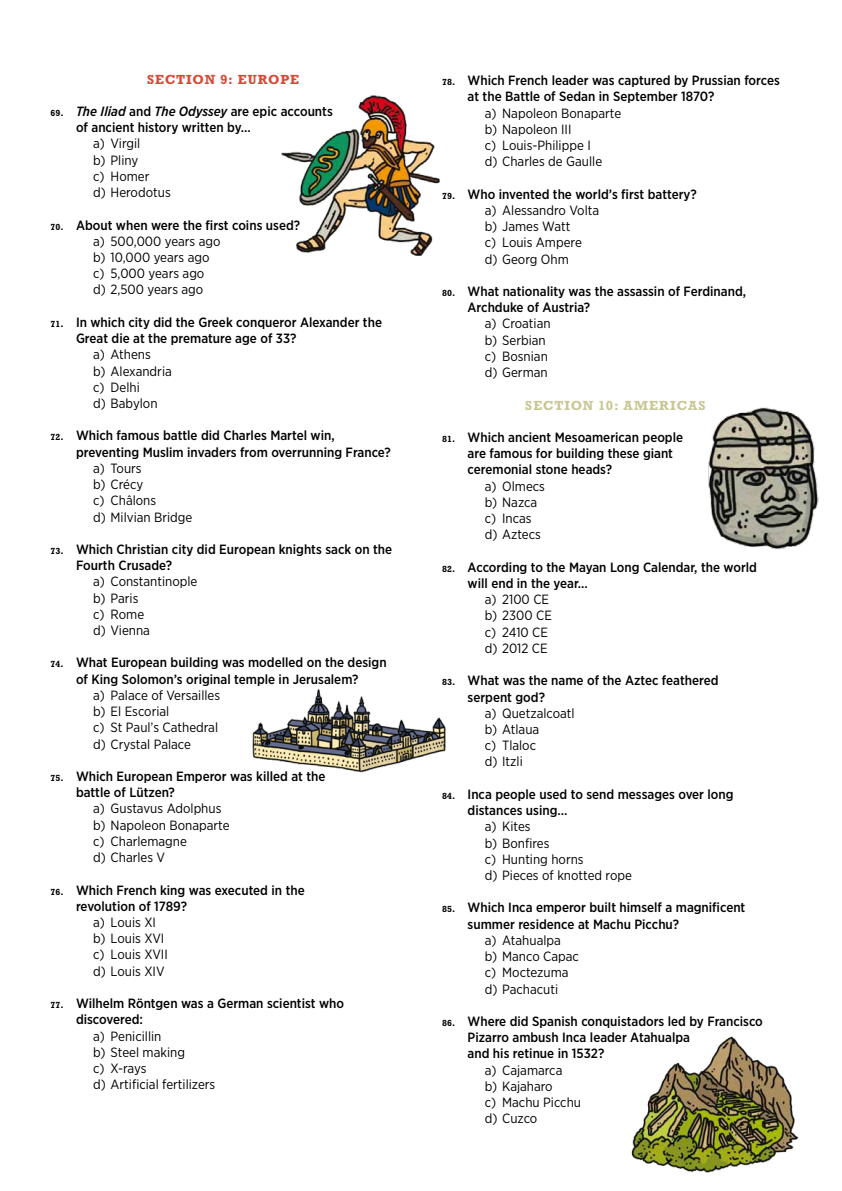
<style>
.page{position:relative;width:842px;height:1191px;background:#fff}
.page>*{position:absolute;margin:0;border:0;box-sizing:border-box;transform-origin:0 0}
.t1{font:500 13.4px/16.2px "Gotham Narrow";color:#000}
.t2{font:13.4px/16.2px "Gotham Narrow";color:#000}
.t3{font:700 13.4px "Rockwell Std";letter-spacing:.07em;color:#c9c794}
.t4{font:700 13.4px "Rockwell Std";letter-spacing:.065em;color:#d64a35}
.s1{font-family:"Rockwell Std";font-weight:700;font-size:9px}
.s2{font-style:italic}
.s3{font-weight:500}
</style>
<div class="page">
<img style="left:281px;top:95px;width:159px;height:161px">
<img style="left:631px;top:1036px;width:168px;height:137px">
<img style="left:252px;top:689px;width:194px;height:84px">
<img style="left:708px;top:407px;width:111px;height:143px">
<p class="t4" style="left:147px;top:71px;width:154px">SECTION 9: EUROPE</p>
<p class="t1" style="left:76px;top:103px;width:258px;text-indent:-25px"><span class="s1">69.</span> <span class="s2">The Iliad</span> and <span class="s2">The Odyssey</span> are epic accounts of ancient history written by…</p>
<p class="t2" style="left:93px;top:135px;width:79px">a) Virgil<br>b) Pliny<br>c) Homer<br>d) Herodotus</p>
<p class="t2" style="left:93px;top:216px;width:208px;text-indent:-43px"><span class="s1">70.</span> <span class="s3">About when were the first coins used? </span>a) 500,000 years ago<br>b) 10,000 years ago<br>c) 5,000 years ago<br>d) 2,500 years ago</p>
<p class="t1" style="left:76px;top:314px;width:308px;text-indent:-25px"><span class="s1">71.</span> In which city did the Greek conqueror Alexander the<br>Great die at the premature age of 33?</p>
<p class="t2" style="left:93px;top:346px;width:80px">a) Athens<br>b) Alexandria c) Delhi<br>d) Babylon</p>
<p class="t1" style="left:76px;top:427px;width:316px;text-indent:-25px"><span class="s1">72.</span> Which famous battle did Charles Martel win, preventing Muslim invaders from overrunning France?</p>
<p class="t2" style="left:93px;top:460px;width:101px">a) Tours<br>b) Crécy<br>c) Châlons<br>d) Milvian Bridge</p>
<p class="t1" style="left:76px;top:541px;width:318px;text-indent:-25px"><span class="s1">73.</span> Which Christian city did European knights sack on the<br>Fourth Crusade?</p>
<p class="t2" style="left:93px;top:573px;width:106px">a) Constantinople b) Paris<br>c) Rome<br>d) Vienna</p>
<p class="t1" style="left:51px;top:654px;width:337px;text-align:center"><span class="s1">74.</span> What European building was modelled on the design of King Solomon’s original temple in Jerusalem?</p>
<p class="t2" style="left:93px;top:687px;width:129px">a) Palace of Versailles b) El Escorial<br>c) St Paul’s Cathedral d) Crystal Palace</p>
<p class="t1" style="left:76px;top:768px;width:251px;text-indent:-25px"><span class="s1">75.</span> Which European Emperor was killed at the battle of Lützen?</p>
<p class="t2" style="left:93px;top:800px;width:138px">a) Gustavus Adolphus b) Napoleon Bonaparte c) Charlemagne<br>d) Charles V</p>
<p class="t1" style="left:76px;top:881px;width:230px;text-indent:-25px"><span class="s1">76.</span> Which French king was executed in the revolution of 1789?</p>
<p class="t2" style="left:93px;top:914px;width:76px">a) Louis XI b) Louis XVI c) Louis XVII d) Louis XIV</p>
<p class="t1" style="left:76px;top:995px;width:270px;text-indent:-25px"><span class="s1">77.</span> Wilhelm Röntgen was a German scientist who discovered:</p>
<p class="t2" style="left:93px;top:1027px;width:124px">a) Penicillin<br>b) Steel making<br>c) X-rays<br>d) Artificial fertilizers</p>
<p class="t1" style="left:468px;top:72px;width:314px;text-indent:-25px"><span class="s1">78.</span> Which French leader was captured by Prussian forces at the Battle of Sedan in September 1870?</p>
<p class="t2" style="left:485px;top:105px;width:138px">a) Napoleon Bonaparte b) Napoleon III<br>c) Louis-Philippe I<br>d) Charles de Gaulle</p>
<p class="t2" style="left:485px;top:186px;width:213px;text-indent:-43px"><span class="s1">79.</span> <span class="s3">Who invented the world’s first battery? </span>a) Alessandro Volta<br>b) James Watt<br>c) Louis Ampere<br>d) Georg Ohm</p>
<p class="t1" style="left:468px;top:283px;width:280px;text-indent:-25px"><span class="s1">80.</span> What nationality was the assassin of Ferdinand,<br>Archduke of Austria?</p>
<p class="t2" style="left:485px;top:315px;width:67px">a) Croatian b) Serbian c) Bosnian d) German</p>
<p class="t3" style="left:525px;top:397px;width:182px">SECTION 10: AMERICAS</p>
<p class="t1" style="left:468px;top:429px;width:217px;text-indent:-25px"><span class="s1">81.</span> Which ancient Mesoamerican people are famous for building these giant ceremonial stone heads?</p>
<p class="t2" style="left:485px;top:478px;width:62px">a) Olmecs b) Nazca c) Incas d) Aztecs</p>
<p class="t1" style="left:468px;top:559px;width:291px;text-indent:-25px"><span class="s1">82.</span> According to the Mayan Long Calendar, the world will end in the year…</p>
<p class="t2" style="left:485px;top:591px;width:69px">a) 2100 CE b) 2300 CE c) 2410 CE d) 2012 CE</p>
<p class="t1" style="left:468px;top:672px;width:252px;text-indent:-25px"><span class="s1">83.</span> What was the name of the Aztec feathered serpent god?</p>
<p class="t2" style="left:485px;top:705px;width:91px">a) Quetzalcoatl b) Atlaua<br>c) Tlaloc<br>d) Itzli</p>
<p class="t1" style="left:468px;top:786px;width:267px;text-indent:-25px"><span class="s1">84.</span> Inca people used to send messages over long distances using…</p>
<p class="t2" style="left:485px;top:818px;width:149px">a) Kites<br>b) Bonfires<br>c) Hunting horns<br>d) Pieces of knotted rope</p>
<p class="t1" style="left:468px;top:899px;width:279px;text-indent:-25px"><span class="s1">85.</span> Which Inca emperor built himself a magnificent summer residence at Machu Picchu?</p>
<p class="t2" style="left:485px;top:932px;width:96px">a) Atahualpa<br>b) Manco Capac c) Moctezuma d) Pachacuti</p>
<p class="t1" style="left:468px;top:1013px;width:297px;text-indent:-25px"><span class="s1">86.</span> Where did Spanish conquistadors led by Francisco<br>Pizarro ambush Inca leader Atahualpa<br>and his retinue in 1532?</p>
<p class="t2" style="left:485px;top:1061px;width:98px">a) Cajamarca<br>b) Kajaharo<br>c) Machu Picchu d) Cuzco</p>
</div>
